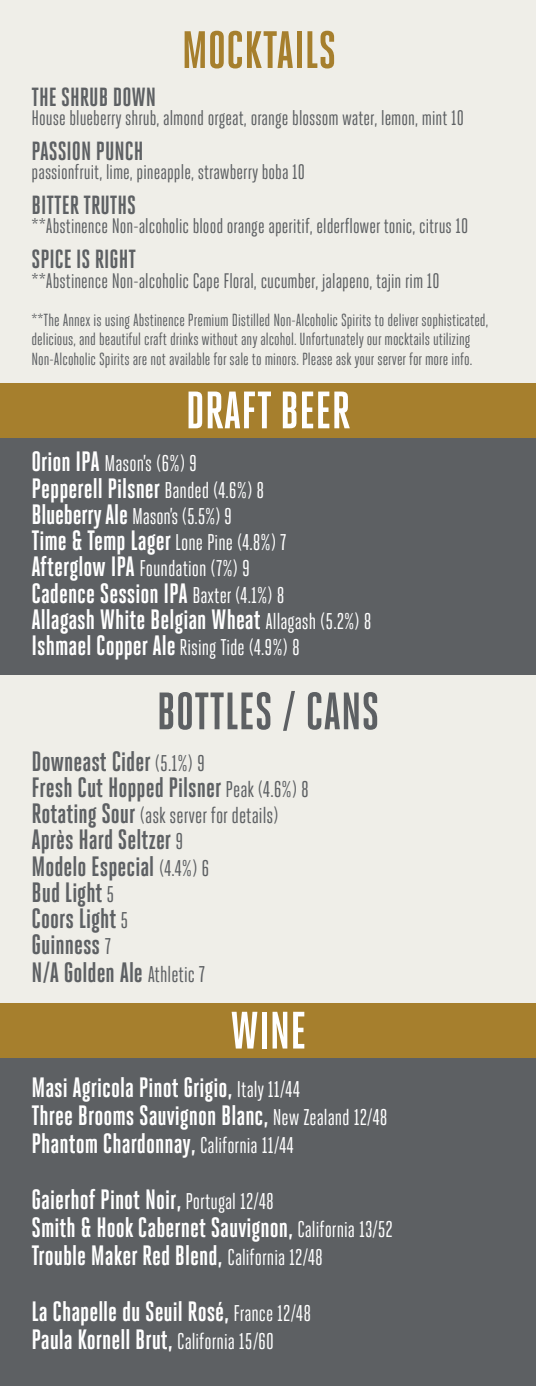
<style>
.page{position:relative;width:536px;height:1386px;background:#5d6063}
.page>*{position:absolute;margin:0;border:0;box-sizing:border-box;transform-origin:0 0}
.t1{font:700 52.5px "Heroic Condensed";color:#fff}
.t2{font:700 52.5px "Heroic Condensed";color:#5d6063}
.t3{font:700 52.5px "Heroic Condensed";color:#a67f2d}
.t4{font:700 28px "Heroic Condensed";color:#fff}
.t5{font:700 28px "Heroic Condensed";color:#5d6063}
.t6{font:700 26.25px "Heroic Condensed";color:#5d6063}
.t7{font:22.75px "Heroic Condensed";color:#fff}
.t8{font:22.75px "Heroic Condensed";color:#5d6063}
.t9{font:21px "Heroic Condensed";color:#5d6063}
.t10{font:17.5px/19.2px "Heroic Condensed";color:#5d6063}
.s1{font-weight:700;font-size:28px}
.s2{font-weight:400;font-size:22.75px}
</style>
<div class="page">
<div style="left:0;top:675px;width:536px;height:329px;background:#efeee8"></div>
<div style="left:0;top:1004px;width:536px;height:54px;background:#a67f2d"></div>
<div style="left:0;top:0;width:536px;height:404px;background:#efeee8"></div>
<div style="left:0;top:383px;width:536px;height:55px;background:#a67f2d"></div>
<p class="t3" style="left:182px;top:21px;width:156px">MOCKTAILS</p>
<p class="t6" style="left:32px;top:82px;width:126px">THE SHRUB DOWN</p>
<p class="t9" style="left:32px;top:106px;width:433px">House blueberry shrub, almond orgeat, orange blossom water, lemon, mint 10</p>
<p class="t6" style="left:32px;top:136px;width:113px">PASSION PUNCH</p>
<p class="t9" style="left:32px;top:160px;width:275px">passionfruit, lime, pineapple, strawberry boba 10</p>
<p class="t6" style="left:32px;top:190px;width:106px">BITTER TRUTHS</p>
<p class="t9" style="left:32px;top:215px;width:438px">**Abstinence Non-alcoholic blood orange aperitif, elderflower tonic, citrus 10</p>
<p class="t6" style="left:32px;top:245px;width:106px">SPICE IS RIGHT</p>
<p class="t9" style="left:32px;top:269px;width:409px">**Abstinence Non-alcoholic Cape Floral, cucumber, jalapeno, tajin rim 10</p>
<p class="t10" style="left:32px;top:311px;width:458px">**The Annex is using Abstinence Premium Distilled Non-Alcoholic Spirits to deliver sophisticated, delicious, and beautiful craft drinks without any alcohol. Unfortunately our mocktails utilizing</p>
<p class="t10" style="left:32px;top:349px;width:442px">Non-Alcoholic Spirits are not available for sale to minors. Please ask your server for more info.</p>
<p class="t1" style="left:185px;top:381px;width:166px">DRAFT BEER</p>
<p class="t7" style="left:32px;top:451px;width:167px"><span class="s1">Orion IPA</span> Mason’s (6%) 9</p>
<p class="t4" style="left:32px;top:472px;width:234px">Pepperell Pilsner <span class="s2">Banded (4.6%) 8</span></p>
<p class="t7" style="left:32px;top:504px;width:202px"><span class="s1">Blueberry Ale</span> Mason’s (5.5%) 9</p>
<p class="t7" style="left:32px;top:530px;width:256px"><span class="s1">Time &amp; Temp Lager</span> Lone Pine (4.8%) 7</p>
<p class="t7" style="left:32px;top:556px;width:220px"><span class="s1">Afterglow IPA</span> Foundation (7%) 9</p>
<p class="t4" style="left:32px;top:577px;width:254px">Cadence Session IPA <span class="s2">Baxter (4.1%) 8</span></p>
<p class="t4" style="left:32px;top:604px;width:341px">Allagash White Belgian Wheat <span class="s2">Allagash (5.2%) 8</span></p>
<p class="t7" style="left:32px;top:635px;width:270px"><span class="s1">Ishmael Copper Ale</span> Rising Tide (4.9%) 8</p>
<p class="t2" style="left:157px;top:682px;width:224px">BOTTLES / CANS</p>
<p class="t5" style="left:32px;top:745px;width:175px">Downeast Cider <span class="s2">(5.1%) 9</span></p>
<p class="t5" style="left:32px;top:772px;width:279px">Fresh Cut Hopped Pilsner <span class="s2">Peak (4.6%) 8</span></p>
<p class="t8" style="left:32px;top:803px;width:248px"><span class="s1">Rotating Sour</span> (ask server for details)</p>
<p class="t5" style="left:32px;top:824px;width:153px">Après Hard Seltzer <span class="s2">9</span></p>
<p class="t5" style="left:32px;top:850px;width:179px">Modelo Especial <span class="s2">(4.4%) 6</span></p>
<p class="t5" style="left:32px;top:877px;width:84px">Bud Light <span class="s2">5</span></p>
<p class="t5" style="left:32px;top:903px;width:98px">Coors Light <span class="s2">5</span></p>
<p class="t5" style="left:32px;top:929px;width:81px">Guinness <span class="s2">7</span></p>
<p class="t5" style="left:32px;top:957px;width:175px">N/A Golden Ale <span class="s2">Athletic 7</span></p>
<p class="t1" style="left:230px;top:1001px;width:78px">WINE</p>
<p class="t4" style="left:32px;top:1072px;width:270px">Masi Agricola Pinot Grigio, <span class="s2">Italy 11/44</span></p>
<p class="t4" style="left:32px;top:1100px;width:357px">Three Brooms Sauvignon Blanc, <span class="s2">New Zealand 12/48</span></p>
<p class="t4" style="left:32px;top:1128px;width:264px">Phantom Chardonnay, <span class="s2">California 11/44</span></p>
<p class="t4" style="left:32px;top:1184px;width:244px">Gaierhof Pinot Noir, <span class="s2">Portugal 12/48</span></p>
<p class="t4" style="left:32px;top:1212px;width:363px">Smith &amp; Hook Cabernet Sauvignon, <span class="s2">California 13/52</span></p>
<p class="t4" style="left:32px;top:1240px;width:293px">Trouble Maker Red Blend, <span class="s2">California 12/48</span></p>
<p class="t4" style="left:32px;top:1296px;width:281px">La Chapelle du Seuil Rosé, <span class="s2">France 12/48</span></p>
<p class="t4" style="left:32px;top:1324px;width:244px">Paula Kornell Brut, <span class="s2">California 15/60</span></p>
</div>
